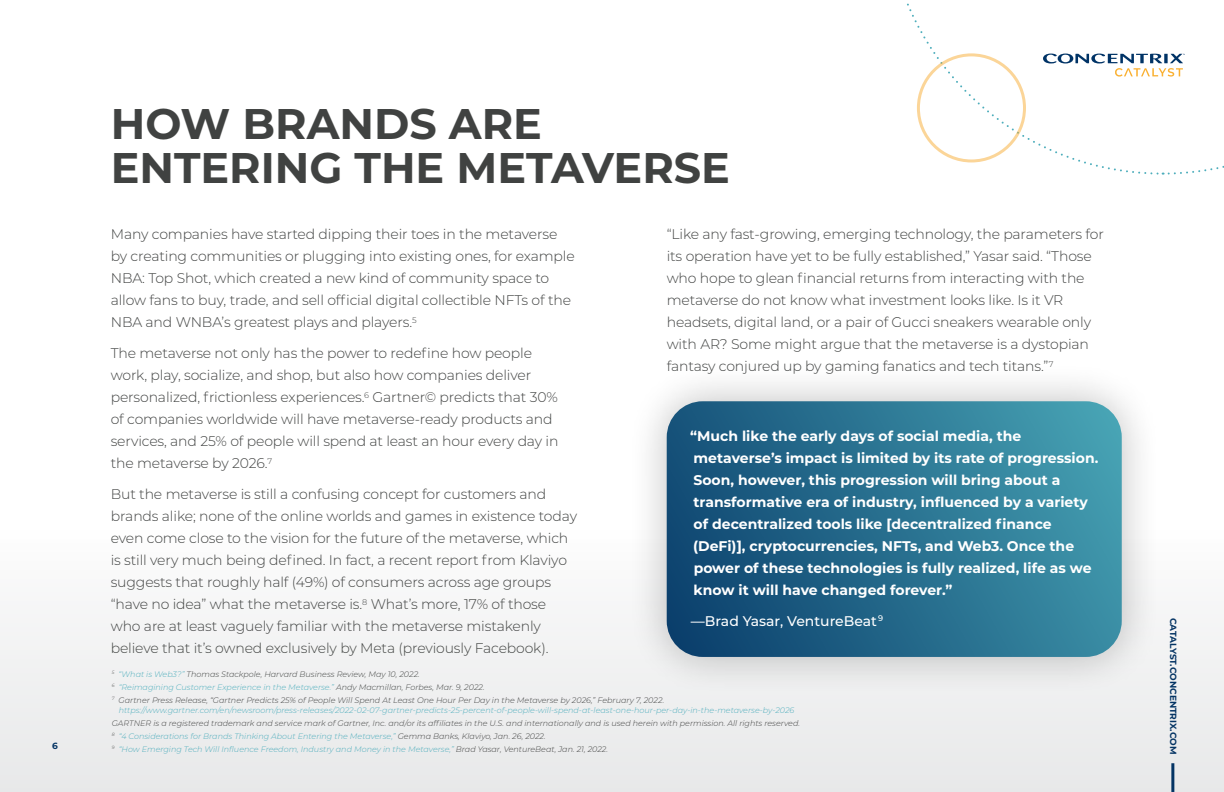
<style>
.page{position:relative;width:1224px;height:792px;background:#fff}
.page>*{position:absolute;margin:0;border:0;box-sizing:border-box;transform-origin:0 0}
.t1{font:700 42.8px/44px "Montserrat";color:#404241}
.t2{font:300 14px/22px "Montserrat";letter-spacing:-.01em;color:#404241}
.t3{font:700 14px/22px "Montserrat";color:#fff}
.t4{font:500 14px "Montserrat";color:#fff}
.t5{font:700 9px "Montserrat";color:#043464}
.t6{font:italic 300 8px/13px "Montserrat";color:#404241}
.t7{font:italic 300 8px "Montserrat";color:#4eaebc}
.s1{color:#4eaebc}
</style>
<div class="page">
<div style="left:0;top:528px;width:1224px;height:264px;background:linear-gradient(to right,#f3f3f4,#ebebec)"></div>
<hr style="left:1171px;top:763px;width:3px;height:29px;background:#043464">
<div style="left:626px;top:361px;width:536px;height:337px;background:#000;opacity:.25"></div>
<svg style="left:667px;top:401px;width:455px;height:256px;background:#2a7190"></svg>
<svg style="left:907px;top:3px;width:134px;height:160px"></svg>
<svg style="left:1043px;top:53px;width:181px;height:122px"></svg>
<div style="left:917px;top:53px;width:109px;height:109px;border:3px solid #f7ab31;border-radius:50%"></div>
<p class="t5" style="left:52px;top:739px;width:7px">6</p>
<h1 class="t1" style="left:111px;top:100px;width:621px">HOW BRANDS ARE<br>ENTERING THE METAVERSE</h1>
<p class="t2" style="left:667px;top:223px;width:439px">“Like any fast-growing, emerging technology, the parameters for its operation have yet to be fully established,” Yasar said. “Those who hope to glean financial returns from interacting with the metaverse do not know what investment looks like. Is it VR headsets, digital land, or a pair of Gucci sneakers wearable only with AR? Some might argue that the metaverse is a dystopian fantasy conjured up by gaming fanatics and tech titans.”<sup>7</sup></p>
<p class="t2" style="left:111px;top:223px;width:466px">Many companies have started dipping their toes in the metaverse by creating communities or plugging into existing ones, for example NBA: Top Shot, which created a new kind of community space to allow fans to buy, trade, and sell official digital collectible NFTs of the NBA and WNBA’s greatest plays and players.<sup>5</sup></p>
<p class="t2" style="left:111px;top:342px;width:449px">The metaverse not only has the power to redefine how people work, play, socialize, and shop, but also how companies deliver personalized, frictionless experiences.<sup>6</sup> Gartner© predicts that 30% of companies worldwide will have metaverse-ready products and services, and 25% of people will spend at least an hour every day in the metaverse by 2026.<sup>7</sup></p>
<p class="t2" style="left:111px;top:483px;width:468px">But the metaverse is still a confusing concept for customers and brands alike; none of the online worlds and games in existence today even come close to the vision for the future of the metaverse, which is still very much being defined. In fact, a recent report from Klaviyo suggests that roughly half (49%) of consumers across age groups “have no idea” what the metaverse is.<sup>8</sup> What’s more, 17% of those who are at least vaguely familiar with the metaverse mistakenly believe that it’s owned exclusively by Meta (previously Facebook).</p>
<p class="t3" style="left:690px;top:424px;width:410px">“Much like the early days of social media, the metaverse’s impact is limited by its rate of progression.<br>Soon, however, this progression will bring about a transformative era of industry, influenced by a variety of decentralized tools like [decentralized finance (DeFi)], cryptocurrencies, NFTs, and Web3. Once the power of these technologies is fully realized, life as we know it will have changed forever.”</p>
<p class="t4" style="left:691px;top:611px;width:194px">—Brad Yasar, VentureBeat<sup>9</sup></p>
<p class="t5" style="left:1180px;top:618px;width:138px;rotate:90deg">CATALYST.CONCENTRIX.COM</p>
<p class="t6" style="left:112px;top:667px;width:554px"><sup>5</sup> <span class="s1">“What is Web3?”</span> Thomas Stackpole, Harvard Business Review, May 10, 2022.<br><sup>6</sup> <span class="s1">“Reimagining Customer Experience in the Metaverse.”</span> Andy Macmillan, Forbes, Mar. 9, 2022.<br><sup>7</sup> Gartner Press Release, “Gartner Predicts 25% of People Will Spend At Least One Hour Per Day in the Metaverse by 2026,” February 7, 2022.</p>
<p class="t7" style="left:119px;top:705px;width:677px">https://www.gartner.com/en/newsroom/press-releases/2022-02-07-gartner-predicts-25-percent-of-people-will-spend-at-least-one-hour-per-day-in-the-metaverse-by-2026</p>
<p class="t6" style="left:112px;top:716px;width:690px">GARTNER is a registered trademark and service mark of Gartner, Inc. and/or its affiliates in the U.S. and internationally and is used herein with permission. All rights reserved.<br><sup>8</sup> <span class="s1">“4 Considerations for Brands Thinking About Entering the Metaverse,”</span> Gemma Banks, Klaviyo, Jan. 26, 2022.<br><sup>9</sup> <span class="s1">“How Emerging Tech Will Influence Freedom, Industry and Money in the Metaverse,”</span> Brad Yasar, VentureBeat, Jan. 21, 2022.</p>
</div>
